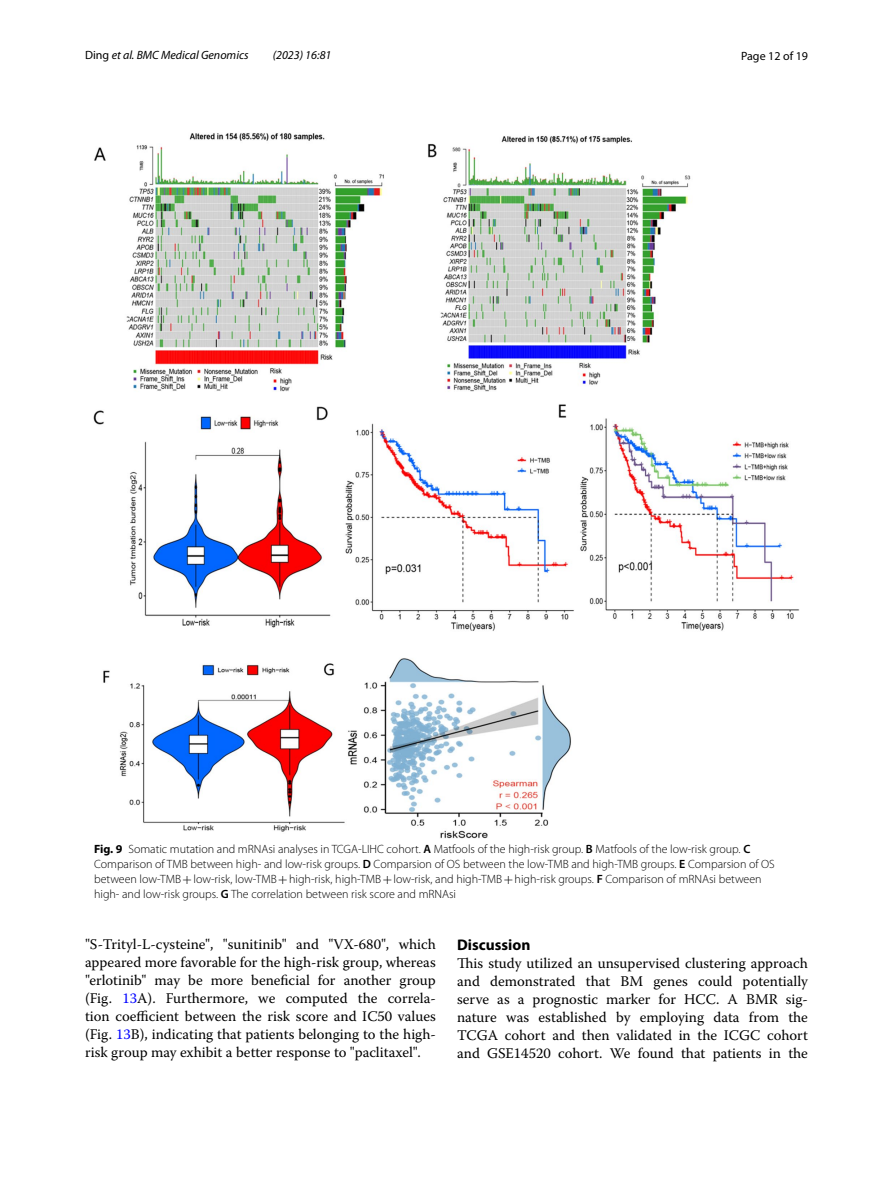
<style>
.page{position:relative;width:893px;height:1187px;background:#fff}
.page>*{position:absolute;margin:0;border:0;box-sizing:border-box;transform-origin:0 0}
.t1{font:700 15.45px "Myriad Pro";color:#000}
.t2{font:14.7px/18px "Warnock Pro";color:#000;text-align:justify}
.t3{font:300 12px/15px "Myriad Pro";color:#000}
.t4{font:italic 12px "Myriad Pro";color:#000}
.t5{font:12px "Myriad Pro";color:#000}
.s1{font-style:normal}
.s2{font-weight:700}
.s3{font-weight:600}
.s4{font-family:"MTSY";font-weight:400}
.s5{color:#00f}
</style>
<div class="page">
<img style="left:94px;top:133px;width:705px;height:705px">
<p class="t4" style="left:85px;top:48px;width:165px"><span class="s1">Ding</span> et al. BMC Medical Genomics</p>
<p class="t4" style="left:273px;top:48px;width:60px">(2023) 16:81</p>
<p class="t5" style="left:741px;top:48px;width:68px">Page 12 of 19</p>
<p class="t3" style="left:94px;top:841px;width:682px"><span class="s2">Fig. 9</span> Somatic mutation and mRNAsi analyses in TCGA-LIHC cohort. <span class="s3">A</span> Matfools of the high-risk group. <span class="s3">B</span> Matfools of the low-risk group. <span class="s3">C </span>Comparison of TMB between high- and low-risk groups. <span class="s3">D</span> Comparsion of OS between the low-TMB and high-TMB groups. <span class="s3">E</span> Comparsion of OS between low-TMB<span class="s4">+</span>low-risk, low-TMB<span class="s4">+</span>high-risk, high-TMB<span class="s4">+</span>low-risk, and high-TMB<span class="s4">+</span>high-risk groups. <span class="s3">F</span> Comparison of mRNAsi between high- and low-risk groups. <span class="s3">G</span> The correlation between risk score and mRNAsi</p>
<p class="t2" style="left:85px;top:935px;width:352px">"S-Trityl-L-cysteine", "sunitinib" and "VX-680", which appeared more favorable for the high-risk group, whereas "erlotinib" may be more beneficial for another group (Fig. <span class="s5">13</span>A). Furthermore, we computed the correla&shy;tion coefficient between the risk score and IC50 values (Fig. <span class="s5">13</span>B), indicating that patients belonging to the high&shy;risk group may exhibit a better response to "paclitaxel".</p>
<p class="t1" style="left:457px;top:934px;width:75px">Discussion</p>
<p class="t2" style="left:457px;top:953px;width:352px">This study utilized an unsupervised clustering approach and demonstrated that BM genes could potentially serve as a prognostic marker for HCC. A BMR sig&shy;nature was established by employing data from the TCGA cohort and then validated in the ICGC cohort and GSE14520 cohort. We found that patients in the</p>
</div>
